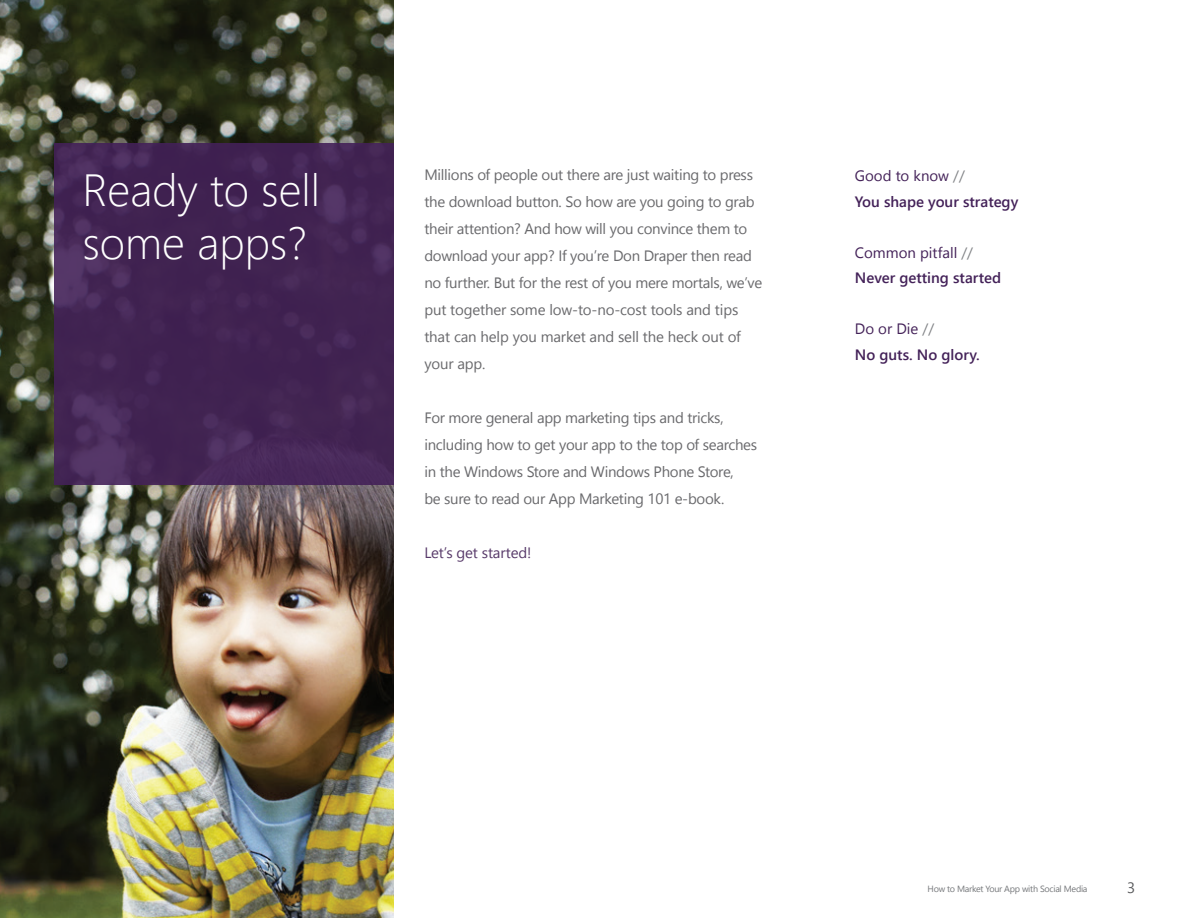
<style>
.page{position:relative;width:1188px;height:918px;background:#fff}
.page>*{position:absolute;margin:0;border:0;box-sizing:border-box;transform-origin:0 0}
.t1{font:300 45px/52.5px "Segoe UI";color:#fff}
.t2{font:15px/27px "Segoe UI";letter-spacing:-.02em;color:#69696c}
.t3{font:600 15px/25.5px "Segoe UI";color:#432158}
.t4{font:15px "Segoe UI";letter-spacing:-.01em;color:#573969}
.t5{font:15px "Segoe UI";color:#57585a}
.t6{font:9px "Segoe UI";letter-spacing:-.03em;color:#76787b}
.s1{font-weight:400}
.s2{font-weight:400;color:#808285}
</style>
<div class="page">
<img style="left:0;top:0;width:393px;height:918px">
<svg style="left:54px;top:143px;width:339px;height:341px;background:#432554"></svg>
<p class="t2" style="left:424px;top:160px;width:339px">Millions of people out there are just waiting to press the download button. So how are you going to grab their attention? And how will you convince them to download your app? If you’re Don Draper then read no further. But for the rest of you mere mortals, we’ve put together some low-to-no-cost tools and tips that can help you market and sell the heck out of your app.</p>
<p class="t2" style="left:424px;top:403px;width:334px">For more general app marketing tips and tricks, including how to get your app to the top of searches in the Windows Store and Windows Phone Store,<br>be sure to read our App Marketing 101 e-book.</p>
<p class="t4" style="left:424px;top:541px;width:109px">Let’s get started!</p>
<h1 class="t1" style="left:82px;top:162px;width:239px">Ready to sell some apps?</h1>
<p class="t3" style="left:855px;top:163px;width:165px"><span class="s1">Good to know</span> <span class="s2">//<br></span>You shape your strategy</p>
<p class="t3" style="left:855px;top:239px;width:148px"><span class="s1">Common pitfall</span> <span class="s2">//<br></span>Never getting started</p>
<p class="t3" style="left:855px;top:316px;width:127px"><span class="s1">Do or Die</span> <span class="s2">//<br></span>No guts. No glory.</p>
<p class="t6" style="left:928px;top:882px;width:161px">How to Market Your App with Social Media</p>
<p class="t5" style="left:1127px;top:876px;width:10px">3</p>
</div>
